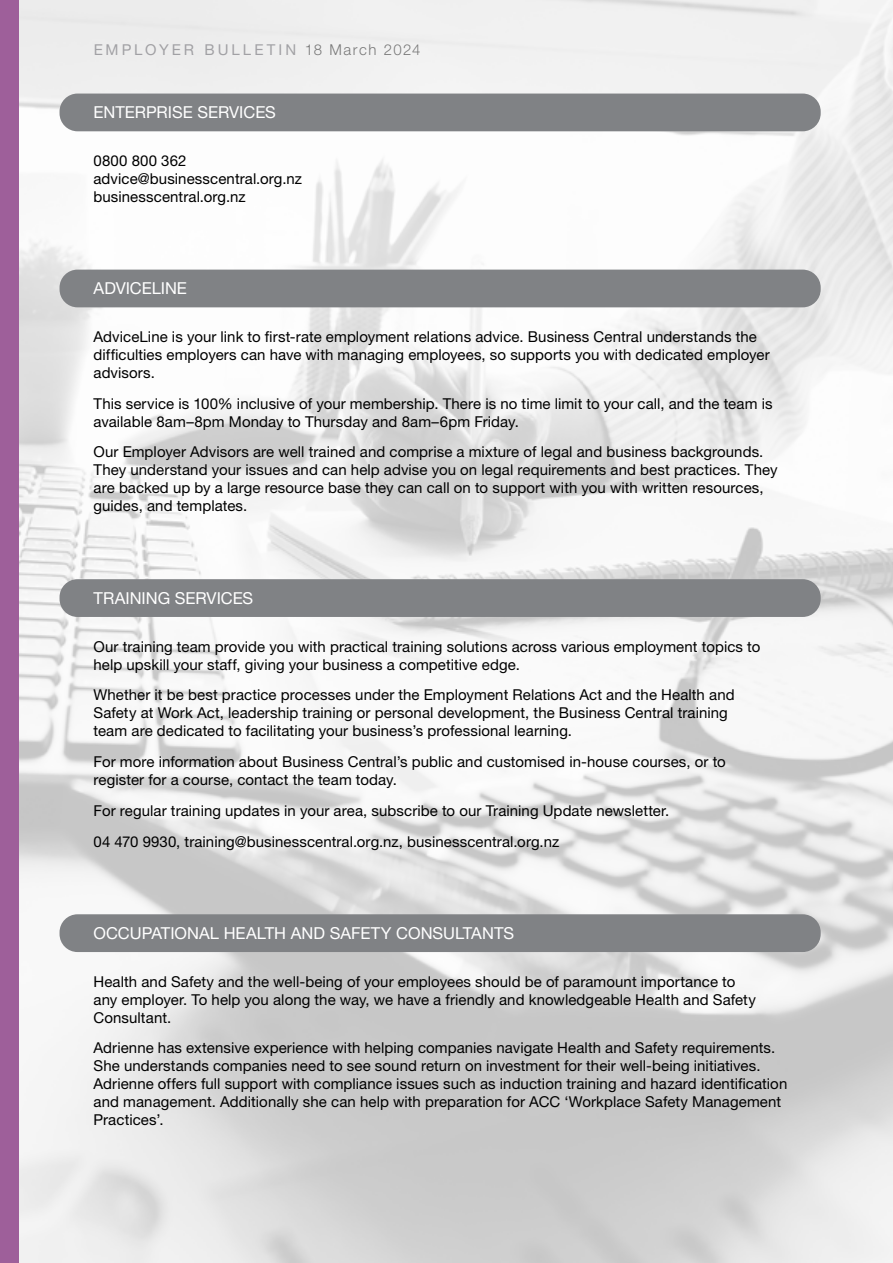
<style>
.page{position:relative;width:893px;height:1263px;background:#fff}
.page>*{position:absolute;margin:0;border:0;box-sizing:border-box;transform-origin:0 0}
.t1{font:16.5px "Helvetica Neue LT Pro";color:#fff}
.t2{font:15px/18px "Helvetica Neue LT Pro";letter-spacing:.005em;color:#000}
.t3{font:15px "Helvetica Neue LT Pro";letter-spacing:.2em;color:#5c5b63}
.s1{font-weight:300;color:#000}
</style>
<div class="page">
<img style="left:19px;top:0;width:874px;height:1263px">
<div style="left:0;top:0;width:19px;height:1263px;background:#9e5f9a"></div>
<div style="left:60px;top:94px;width:761px;height:37px;background:#808285;border-radius:18px"></div>
<div style="left:60px;top:270px;width:761px;height:37px;background:#808285;border-radius:18px"></div>
<div style="left:60px;top:579px;width:761px;height:38px;background:#808285;border-radius:18px"></div>
<div style="left:60px;top:914px;width:761px;height:38px;background:#808285;border-radius:18px"></div>
<p class="t3" style="left:94px;top:41px;width:328px">EMPLOYER BULLETIN <span class="s1">18 March 2024</span></p>
<p class="t1" style="left:94px;top:102px;width:184px">ENTERPRISE SERVICES</p>
<p class="t2" style="left:94px;top:151px;width:210px">0800 800 362 advice@businesscentral.org.nz businesscentral.org.nz</p>
<p class="t1" style="left:94px;top:278px;width:95px">ADVICELINE</p>
<p class="t2" style="left:94px;top:327px;width:678px">AdviceLine is your link to first-rate employment relations advice. Business Central understands the difficulties employers can have with managing employees, so supports you with dedicated employer advisors.</p>
<p class="t2" style="left:94px;top:394px;width:680px">This service is 100% inclusive of your membership. There is no time limit to your call, and the team is available 8am–8pm Monday to Thursday and 8am–6pm Friday.</p>
<p class="t2" style="left:94px;top:443px;width:685px">Our Employer Advisors are well trained and comprise a mixture of legal and business backgrounds.<br>They understand your issues and can help advise you on legal requirements and best practices. They are backed up by a large resource base they can call on to support with you with written resources, guides, and templates.</p>
<p class="t1" style="left:94px;top:588px;width:161px">TRAINING SERVICES</p>
<p class="t2" style="left:94px;top:637px;width:668px">Our training team provide you with practical training solutions across various employment topics to help upskill your staff, giving your business a competitive edge.</p>
<p class="t2" style="left:94px;top:686px;width:643px">Whether it be best practice processes under the Employment Relations Act and the Health and<br>Safety at Work Act, leadership training or personal development, the Business Central training team are dedicated to facilitating your business’s professional learning.</p>
<p class="t2" style="left:94px;top:752px;width:634px">For more information about Business Central’s public and customised in-house courses, or to register for a course, contact the team today.</p>
<p class="t2" style="left:94px;top:795px;width:577px;line-height:30.8px">For regular training updates in your area, subscribe to our Training Update newsletter.<br>04 470 9930, training@businesscentral.org.nz, businesscentral.org.nz</p>
<p class="t1" style="left:94px;top:923px;width:422px">OCCUPATIONAL HEALTH AND SAFETY CONSULTANTS</p>
<p class="t2" style="left:94px;top:972px;width:664px">Health and Safety and the well-being of your employees should be of paramount importance to any employer. To help you along the way, we have a friendly and knowledgeable Health and Safety<br>Consultant.</p>
<p class="t2" style="left:94px;top:1039px;width:695px">Adrienne has extensive experience with helping companies navigate Health and Safety requirements.<br>She understands companies need to see sound return on investment for their well-being initiatives.<br>Adrienne offers full support with compliance issues such as induction training and hazard identification and management. Additionally she can help with preparation for ACC ‘Workplace Safety Management Practices’.</p>
</div>
